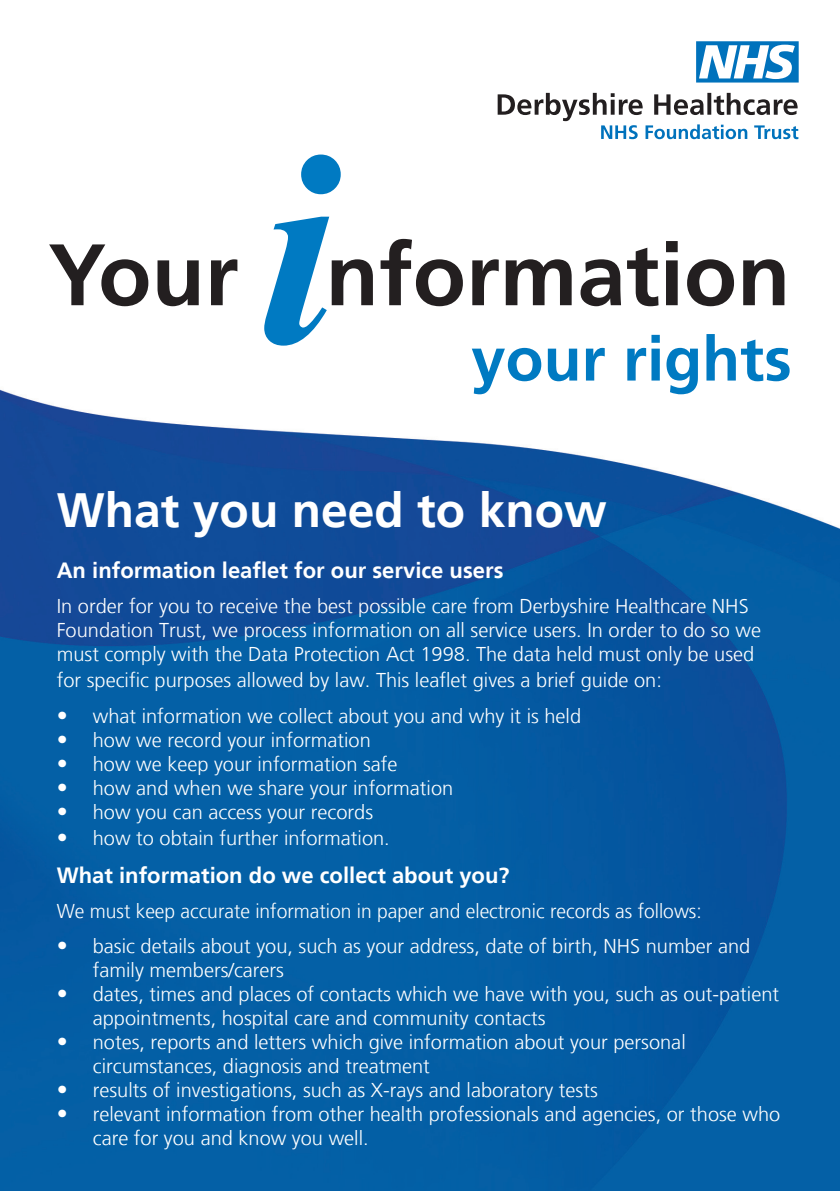
<style>
.page{position:relative;width:840px;height:1191px;background:#fff}
.page>*{position:absolute;margin:0;border:0;box-sizing:border-box;transform-origin:0 0}
.Titles{font:italic 700 276.4px "Times New Roman";color:#007ac2}
.t1{font:700 87px "Frutiger LT";color:#231f20}
.t2{font:700 62px "Frutiger LT";color:#007ac2}
.t3{font:700 48px "Frutiger LT";color:#fff}
.Titles-2{font:700 22px "Frutiger LT";color:#fff}
.t4{font:300 20px/24px "Frutiger LT";color:#fff}
.t5{font:300 20px "Frutiger LT";color:#fff;scale:.96 1}
.s1{font-weight:700;font-size:22px}
</style>
<div class="page">
<img style="left:0;top:389px;width:839px;height:802px">
<svg style="left:497px;top:93px;width:301px;height:46px"></svg>
<svg style="left:696px;top:41px;width:102px;height:42px"></svg>
<p class="t1" style="left:48px;top:224px;width:192px">Your</p>
<p class="Titles" style="left:258px;top:56px;width:78px">i</p>
<p class="t1" style="left:325px;top:224px;width:466px">nformation</p>
<p class="t2" style="left:471px;top:322px;width:322px">your rights</p>
<p class="t3" style="left:57px;top:482px;width:551px">What you need to know</p>
<p class="Titles-2" style="left:57px;top:557px;width:448px">An information leaflet for our service users</p>
<p class="t4" style="left:57px;top:594px;width:705px">In order for you to receive the best possible care from Derbyshire Healthcare NHS<br>Foundation Trust, we process information on all service users. In order to do so we must comply with the Data Protection Act 1998. The data held must only be used</p>
<p class="t4" style="left:57px;top:668px;width:606px">for specific purposes allowed by law. This leaflet gives a brief guide on:</p>
<p class="t4" style="left:57px;top:704px;width:525px"><span class="s1">•</span> what information we collect about you and why it is held</p>
<p class="t4" style="left:57px;top:728px;width:315px"><span class="s1">•</span> how we record your information</p>
<p class="t4" style="left:57px;top:752px;width:342px"><span class="s1">•</span> how we keep your information safe</p>
<p class="t4" style="left:57px;top:776px;width:398px"><span class="s1">•</span> how and when we share your information</p>
<p class="t4" style="left:57px;top:800px;width:318px"><span class="s1">•</span> how you can access your records</p>
<p class="t4" style="left:57px;top:826px;width:334px"><span class="s1">•</span> how to obtain further information.</p>
<p class="Titles-2" style="left:57px;top:862px;width:454px">What information do we collect about you?</p>
<p class="t5" style="left:57px;top:899px;width:673px">We must keep accurate information in paper and electronic records as follows:</p>
<p class="t4" style="left:93px;top:934px;width:658px;text-indent:-36px"><span class="s1">•</span> basic details about you, such as your address, date of birth, NHS number and family members/carers</p>
<p class="t4" style="left:93px;top:982px;width:687px;text-indent:-36px"><span class="s1">•</span> dates, times and places of contacts which we have with you, such as out-patient appointments, hospital care and community contacts</p>
<p class="t4" style="left:93px;top:1030px;width:594px;text-indent:-36px"><span class="s1">•</span> notes, reports and letters which give information about your personal circumstances, diagnosis and treatment</p>
<p class="t4" style="left:57px;top:1078px;width:542px"><span class="s1">•</span> results of investigations, such as X-rays and laboratory tests</p>
<p class="t4" style="left:93px;top:1102px;width:688px;text-indent:-36px"><span class="s1">•</span> relevant information from other health professionals and agencies, or those who care for you and know you well.</p>
</div>
